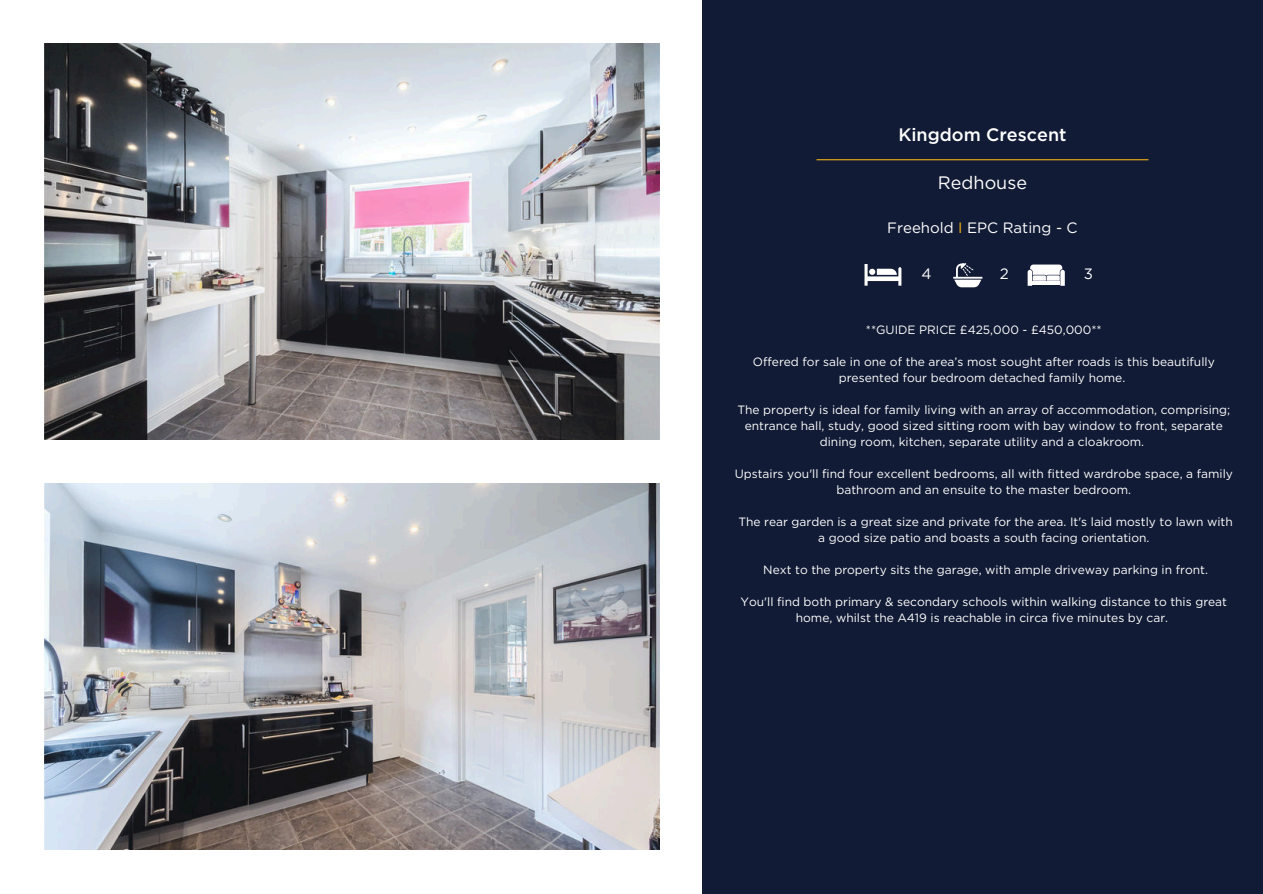
<style>
.page{position:relative;width:1263px;height:894px;background:#fff}
.page>*{position:absolute;margin:0;border:0;box-sizing:border-box;transform-origin:0 0}
.t1{font:500 18px "Gotham";color:#fff}
.t2{font:18px "Gotham";color:#fff}
.t3{font:15px "Gotham";color:#fff}
.t4{font:12px/16px "Gotham";color:#fff;text-align:center}
.s1{color:#efaf12}
</style>
<div class="page">
<img style="left:44px;top:44px;width:616px;height:395px">
<div style="left:702px;top:0;width:561px;height:893px;background:#111b35"></div>
<hr style="left:816px;top:159px;width:332px;height:1px;background:#efaf12">
<svg style="left:864px;top:264px;width:37px;height:21px"></svg>
<svg style="left:953px;top:263px;width:29px;height:24px"></svg>
<svg style="left:1028px;top:264px;width:37px;height:22px"></svg>
<img style="left:44px;top:483px;width:616px;height:366px">
<h1 class="t1" style="left:898px;top:123px;width:170px">Kingdom Crescent</h1>
<h1 class="t2" style="left:938px;top:171px;width:91px">Redhouse</h1>
<p class="t3" style="left:887px;top:218px;width:192px">Freehold <span class="s1">I</span> EPC Rating - C</p>
<p class="t3" style="left:921px;top:264px;width:12px">4</p>
<p class="t3" style="left:1000px;top:264px;width:10px">2</p>
<p class="t3" style="left:1084px;top:264px;width:11px">3</p>
<p class="t4" style="left:866px;top:321px;width:237px">**GUIDE PRICE £425,000 - £450,000**</p>
<p class="t4" style="left:753px;top:353px;width:463px">Offered for sale in one of the area’s most sought after roads is this beautifully presented four bedroom detached family home.</p>
<p class="t4" style="left:737px;top:401px;width:494px">The property is ideal for family living with an array of accommodation, comprising; entrance hall, study, good sized sitting room with bay window to front, separate dining room, kitchen, separate utility and a cloakroom.</p>
<p class="t4" style="left:735px;top:465px;width:500px">Upstairs you'll find four excellent bedrooms, all with fitted wardrobe space, a family bathroom and an ensuite to the master bedroom.</p>
<p class="t4" style="left:738px;top:513px;width:496px">The rear garden is a great size and private for the area. It's laid mostly to lawn with a good size patio and boasts a south facing orientation.</p>
<p class="t4" style="left:763px;top:561px;width:446px">Next to the property sits the garage, with ample driveway parking in front.</p>
<p class="t4" style="left:740px;top:593px;width:488px">You'll find both primary &amp; secondary schools within walking distance to this great home, whilst the A419 is reachable in circa five minutes by car.</p>
</div>
